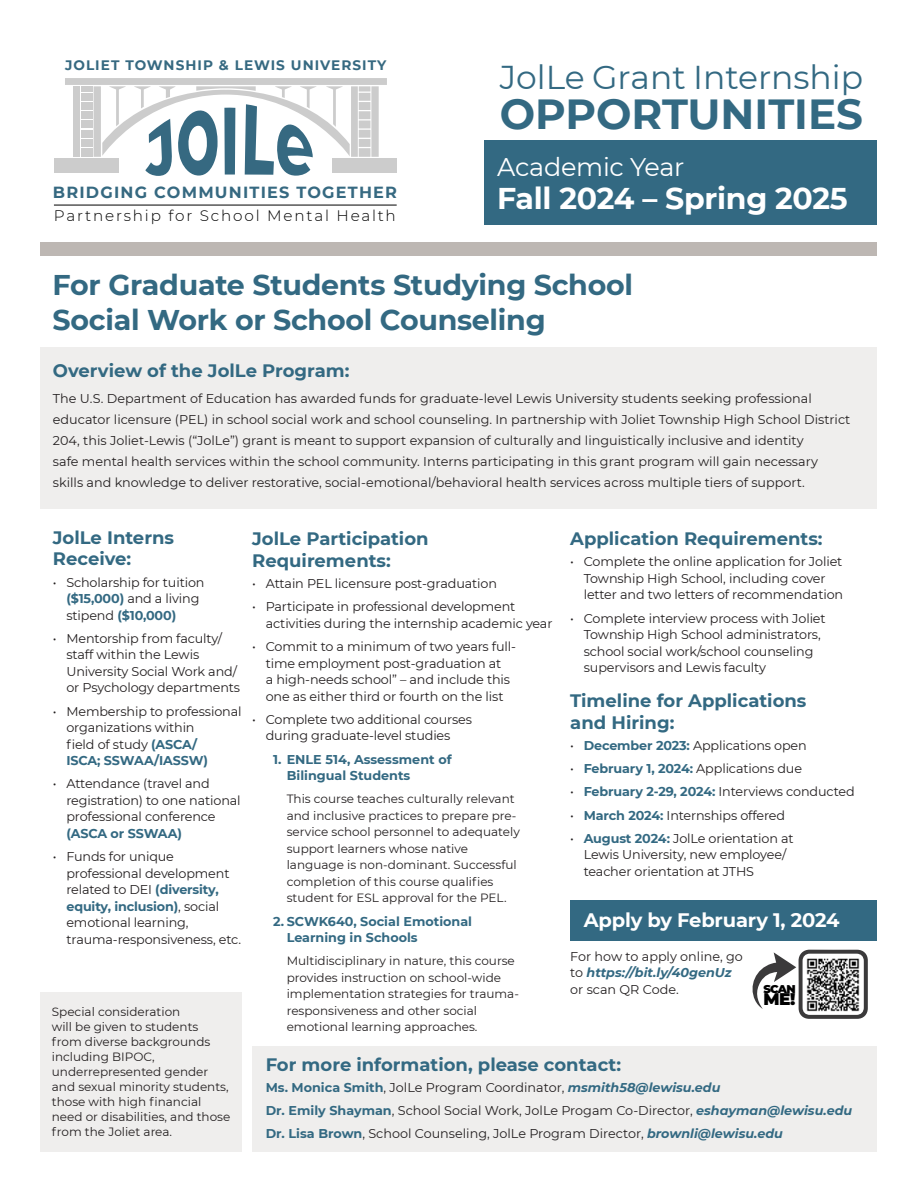
<style>
.page{position:relative;width:918px;height:1188px;background:#fff}
.page>*{position:absolute;margin:0;border:0;box-sizing:border-box;transform-origin:0 0}
.Text_10_14{font:700 42px "Montserrat";color:#336982}
.Text_10_14-2{font:33px "Montserrat";color:#336982}
.Subhead{font:700 30px "Montserrat";letter-spacing:-.01em;color:#fff}
.Subhead-2{font:700 28.5px/34.5px "Montserrat";letter-spacing:-.01em;color:#336982}
.Subhead-3{font:25.5px "Montserrat";letter-spacing:-.01em;color:#fff}
.Subhead-4{font:700 19.5px "Montserrat";letter-spacing:-.01em;color:#fff}
.Header_Blue{font:700 18px/21.6px "Montserrat";color:#336982}
.Header_Blue_Span{font:700 18px/21.6px "Montserrat";color:#336982}
.t1{font:900 16.95px "Montserrat";color:#000}
.t2{font:700 16.05px "Montserrat";letter-spacing:.075em;color:#366981}
.t3{font:300 15.15px "Montserrat";letter-spacing:.12em;color:#000}
.t4{font:700 13.8px "Montserrat";letter-spacing:.075em;color:#366981}
.Bullets{font:12.75px/16.5px "Montserrat";letter-spacing:-.01em;color:#231f20}
.Body_in_Box{font:12.75px/21px "Montserrat";color:#231f20}
.Bullets_without_Bullets{font:12.75px "Montserrat";color:#231f20}
.Sub_Head_Bullets{font:700 12.75px/16.5px "Montserrat";color:#336982}
.Sub_Head_Bullets_Not_Blue{font:12px/16.5px "Montserrat";color:#231f20}
.Course_Descriptions2{font:12px/15px "Montserrat";color:#231f20}
.t5{font:900 11.25px "Montserrat";color:#000}
.s1{font-weight:700;color:#336982}
.s2{font-weight:700;font-style:italic;color:#336982}
</style>
<div class="page">
<div style="left:40px;top:993px;width:202px;height:159px;background:#efeeed"></div>
<div style="left:40px;top:348px;width:838px;height:161px;background:#efeeed"></div>
<div style="left:484px;top:140px;width:393px;height:85px;background:#336982"></div>
<div style="left:54px;top:158px;width:65px;height:14px;background:#ccc"></div>
<div style="left:332px;top:158px;width:65px;height:14px;background:#ccc"></div>
<hr style="left:54px;top:205px;width:343px;height:1px;background:#000">
<svg style="left:65px;top:78px;width:322px;height:98px"></svg>
<div style="left:40px;top:242px;width:838px;height:14px;background:#bdb7b3"></div>
<div style="left:252px;top:1047px;width:625px;height:105px;background:#efeeed"></div>
<svg style="left:753px;top:950px;width:115px;height:69px"></svg>
<div style="left:570px;top:900px;width:307px;height:40px;background:#336982"></div>
<p class="t4" style="left:65px;top:56px;width:323px">JOLIET TOWNSHIP &amp; LEWIS UNIVERSITY</p>
<p class="t2" style="left:53px;top:181px;width:346px">BRIDGING COMMUNITIES TOGETHER</p>
<p class="t3" style="left:54px;top:205px;width:343px">Partnership for School Mental Health</p>
<p class="Text_10_14-2" style="left:500px;top:54px;width:365px">JolLe Grant Internship</p>
<p class="Text_10_14" style="left:500px;top:84px;width:365px">OPPORTUNITIES</p>
<p class="Subhead-3" style="left:497px;top:149px;width:189px">Academic Year</p>
<p class="Subhead" style="left:497px;top:176px;width:352px">Fall 2024 – Spring 2025</p>
<p class="Subhead-2" style="left:53px;top:266px;width:582px">For Graduate Students Studying School<br>Social Work or School Counseling</p>
<p class="Header_Blue" style="left:53px;top:359px;width:298px">Overview of the JolLe Program:</p>
<p class="Body_in_Box" style="left:53px;top:387px;width:799px">The U.S. Department of Education has awarded funds for graduate-level Lewis University students seeking professional educator licensure (PEL) in school social work and school counseling. In partnership with Joliet Township High School District 204, this Joliet-Lewis (“JolLe”) grant is meant to support expansion of culturally and linguistically inclusive and identity<br>safe mental health services within the school community. Interns participating in this grant program will gain necessary skills and knowledge to deliver restorative, social-emotional/behavioral health services across multiple tiers of support.</p>
<p class="Header_Blue_Span" style="left:53px;top:526px;width:123px">JolLe Interns<br>Receive:</p>
<p class="Bullets" style="left:66px;top:573px;width:140px;text-indent:-14px">• Scholarship for tuition <span class="s1">($15,000)</span> and a living stipend <span class="s1">($10,000)</span></p>
<p class="Bullets" style="left:66px;top:630px;width:175px;text-indent:-14px">• Mentorship from faculty/ staff within the Lewis<br>University Social Work and/ or Psychology departments</p>
<p class="Bullets" style="left:66px;top:702px;width:177px;text-indent:-14px">• Membership to professional organizations within<br>field of study <span class="s1">(ASCA/<br>ISCA; SSWAA/IASSW)</span></p>
<p class="Bullets" style="left:66px;top:775px;width:176px;text-indent:-14px">• Attendance (travel and registration) to one national professional conference <span class="s1">(ASCA or SSWAA)</span></p>
<p class="Bullets" style="left:66px;top:848px;width:176px;text-indent:-14px">• Funds for unique professional development related to DEI <span class="s1">(diversity, equity, inclusion)</span>, social emotional learning, trauma-responsiveness, etc.</p>
<p class="Course_Descriptions2" style="left:52px;top:1003px;width:180px">Special consideration<br>will be given to students from diverse backgrounds including BIPOC, underrepresented gender and sexual minority students, those with high financial need or disabilities, and those from the Joliet area.</p>
<p class="Header_Blue" style="left:252px;top:527px;width:178px">JolLe Participation<br>Requirements:</p>
<p class="Bullets" style="left:252px;top:575px;width:246px">• Attain PEL licensure post-graduation</p>
<p class="Bullets" style="left:266px;top:598px;width:288px;text-indent:-14px">• Participate in professional development activities during the internship academic year</p>
<p class="Bullets" style="left:252px;top:638px;width:265px;text-align:center">• Commit to a minimum of two years full&shy;time employment post-graduation at<br>a high-needs school” – and include this one as either third or fourth on the list</p>
<p class="Bullets" style="left:266px;top:711px;width:208px;text-indent:-14px">• Complete two additional courses during graduate-level studies</p>
<p class="Sub_Head_Bullets" style="left:287px;top:750px;width:166px;text-indent:-14px">1. ENLE 514, Assessment of<br>Bilingual Students</p>
<p class="Sub_Head_Bullets_Not_Blue" style="left:287px;top:790px;width:235px">This course teaches culturally relevant and inclusive practices to prepare pre&shy;service school personnel to adequately support learners whose native language is non-dominant. Successful completion of this course qualifies student for ESL approval for the PEL.</p>
<p class="Sub_Head_Bullets" style="left:287px;top:912px;width:187px;text-indent:-14px">2. SCWK640, Social Emotional<br>Learning in Schools</p>
<p class="Sub_Head_Bullets_Not_Blue" style="left:287px;top:952px;width:234px">Multidisciplinary in nature, this course provides instruction on school-wide implementation strategies for trauma&shy;responsiveness and other social emotional learning approaches.</p>
<p class="Header_Blue" style="left:570px;top:527px;width:254px">Application Requirements:</p>
<p class="Bullets" style="left:584px;top:553px;width:261px;text-indent:-14px">• Complete the online application for Joliet<br>Township High School, including cover letter and two letters of recommendation</p>
<p class="Bullets" style="left:584px;top:609px;width:243px;text-indent:-14px">• Complete interview process with Joliet Township High School administrators, school social work/school counseling supervisors and Lewis faculty</p>
<p class="Header_Blue" style="left:570px;top:689px;width:238px">Timeline for Applications and Hiring:</p>
<p class="Bullets" style="left:570px;top:737px;width:238px">• <span class="s1">December 2023:</span> Applications open</p>
<p class="Bullets" style="left:570px;top:760px;width:233px">• <span class="s1">February 1, 2024:</span> Applications due</p>
<p class="Bullets" style="left:570px;top:783px;width:286px">• <span class="s1">February 2-29, 2024:</span> Interviews conducted</p>
<p class="Bullets" style="left:570px;top:807px;width:216px">• <span class="s1">March 2024:</span> Internships offered</p>
<p class="Bullets" style="left:584px;top:830px;width:211px;text-indent:-14px">• <span class="s1">August 2024:</span> JolLe orientation at<br>Lewis University, new employee/ teacher orientation at JTHS</p>
<p class="Subhead-4" style="left:584px;top:906px;width:257px">Apply by February 1, 2024</p>
<p class="Body_in_Box" style="left:570px;top:947px;width:174px;line-height:16.5px">For how to apply online, go to <span class="s2">https://bit.ly/40genUz </span>or scan QR Code.</p>
<p class="t5" style="left:763px;top:980px;width:34px">SCAN</p>
<p class="t1" style="left:763px;top:987px;width:34px">ME!</p>
<p class="Header_Blue" style="left:266px;top:1053px;width:357px">For more information, please contact:</p>
<p class="Bullets_without_Bullets" style="left:266px;top:1078px;width:456px"><span class="s1">Ms. Monica Smith</span>, JolLe Program Coordinator, <span class="s2">msmith58@lewisu.edu</span></p>
<p class="Bullets_without_Bullets" style="left:266px;top:1102px;width:588px"><span class="s1">Dr. Emily Shayman</span>, School Social Work, JolLe Progam Co-Director, <span class="s2">eshayman@lewisu.edu</span></p>
<p class="Bullets_without_Bullets" style="left:266px;top:1125px;width:519px"><span class="s1">Dr. Lisa Brown</span>, School Counseling, JolLe Program Director, <span class="s2">brownli@lewisu.edu</span></p>
</div>
